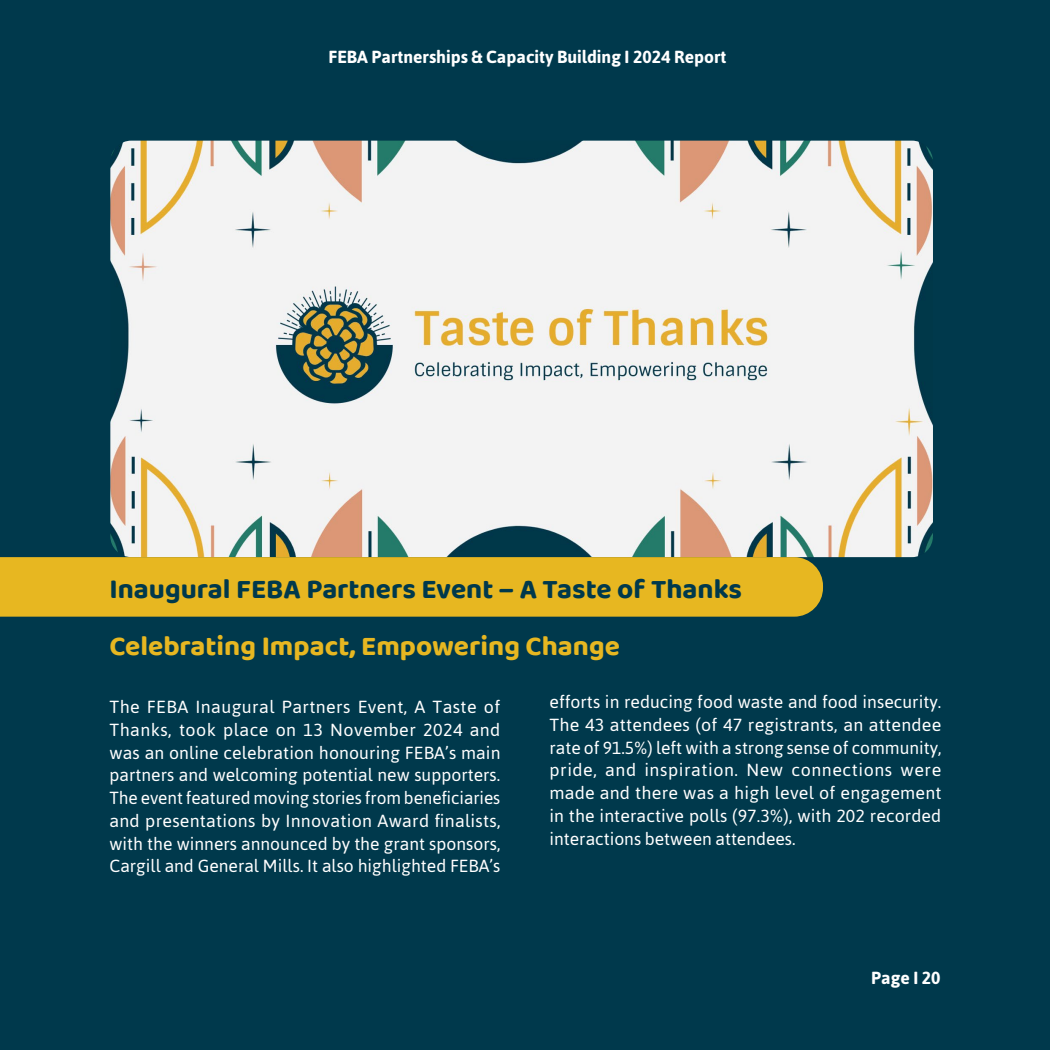
<style>
.page{position:relative;width:1050px;height:1050px;background:#00394c}
.page>*{position:absolute;margin:0;border:0;box-sizing:border-box;transform-origin:0 0}
.t1{font:700 28px "Baloo 2";color:#00394c}
.t2{font:700 28px "Baloo 2";color:#e7b721}
.t3{font:17.5px/22.8px "Asap";color:#fff;text-align:justify}
.t4{font:700 17.5px "Asap";color:#fff}
</style>
<div class="page">
<img style="left:110px;top:141px;width:823px;height:416px">
<div style="left:0;top:557px;width:823px;height:60px;background:#e7b721"></div>
<p class="t4" style="left:329px;top:45px;width:399px">FEBA Partnerships &amp; Capacity Building I 2024 Report</p>
<h1 class="t1" style="left:110px;top:572px;width:634px">Inaugural FEBA Partners Event – A Taste of Thanks</h1>
<h1 class="t2" style="left:110px;top:629px;width:512px">Celebrating Impact, Empowering Change</h1>
<p class="t3" style="left:110px;top:695px;width:393px">The FEBA Inaugural Partners Event, A Taste of Thanks, took place on 13 November 2024 and was an online celebration honouring FEBA’s main partners and welcoming potential new supporters.<br>The event featured moving stories from beneficiaries and presentations by Innovation Award finalists, with the winners announced by the grant sponsors, Cargill and General Mills. It also highlighted FEBA’s</p>
<p class="t3" style="left:550px;top:690px;width:394px">efforts in reducing food waste and food insecurity.<br>The 43 attendees (of 47 registrants, an attendee rate of 91.5%) left with a strong sense of community, pride, and inspiration. New connections were made and there was a high level of engagement in the interactive polls (97.3%), with 202 recorded interactions between attendees.</p>
<p class="t4" style="left:871px;top:966px;width:71px">Page I 20</p>
</div>
